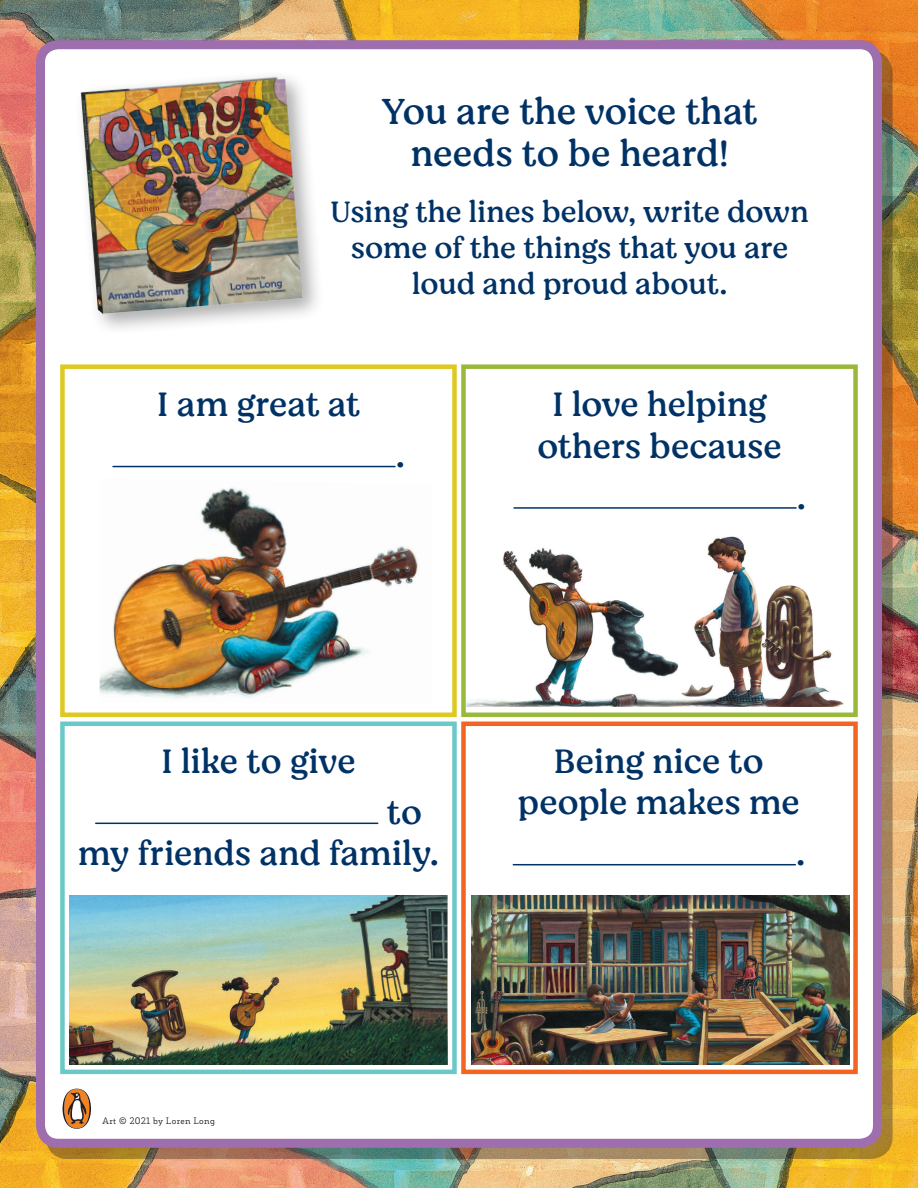
<style>
.page{position:relative;width:918px;height:1188px;background:#fff}
.page>*{position:absolute;margin:0;border:0;box-sizing:border-box;transform-origin:0 0}
.t1{font:36.9px/41.8px "Moranga";letter-spacing:.005em;color:#003266;text-align:center}
.t2{font:34.5px/41.4px "Moranga";color:#003266;text-align:center}
.t3{font:30px/36px "Moranga";color:#003266;text-align:center}
.t4{font:9px "Decour Soft";letter-spacing:.04em;color:#231f20}
</style>
<div class="page">
<img style="left:0;top:0;width:918px;height:1188px">
<div style="left:46px;top:51px;width:847px;height:1107px;background:#231f20;opacity:.37"></div>
<div style="left:40px;top:45px;width:838px;height:1098px;background:#fff;border-radius:18px"></div>
<div style="left:36px;top:40px;width:846px;height:1108px;border:9px solid #9f6eae;border-radius:18px"></div>
<div style="left:74px;top:69px;width:250px;height:266px;background:#231f20;opacity:.37"></div>
<img style="left:77px;top:73px;width:232px;height:244px">
<svg style="left:63px;top:1089px;width:28px;height:40px"></svg>
<div style="left:60px;top:364px;width:397px;height:353px;background:#fff;border:4px solid #dec822"></div>
<div style="left:461px;top:722px;width:397px;height:352px;background:#fff;border:4px solid #f36421"></div>
<div style="left:60px;top:722px;width:397px;height:352px;background:#fff;border:4px solid #6ac8c7"></div>
<hr style="left:113px;top:466px;width:282px;height:1px;background:#003266">
<hr style="left:96px;top:823px;width:282px;height:1px;background:#003266">
<hr style="left:513px;top:864px;width:282px;height:1px;background:#003266">
<div style="left:461px;top:364px;width:397px;height:353px;background:#fff;border:4px solid #9ab93b"></div>
<img style="left:467px;top:536px;width:377px;height:170px">
<hr style="left:514px;top:507px;width:282px;height:2px;background:#003266">
<img style="left:100px;top:487px;width:318px;height:212px">
<img style="left:471px;top:895px;width:378px;height:169px">
<img style="left:69px;top:895px;width:378px;height:169px">
<p class="t1" style="left:382px;top:90px;width:376px">You are the voice that needs to be heard!</p>
<p class="t3" style="left:330px;top:193px;width:480px">Using the lines below, write down some of the things that you are loud and proud about.</p>
<p class="t2" style="left:157px;top:383px;width:204px">I am great at</p>
<p class="t2" style="left:396px;top:434px;width:10px">.</p>
<p class="t2" style="left:537px;top:383px;width:246px">I love helping others because</p>
<p class="t2" style="left:797px;top:476px;width:10px">.</p>
<p class="t2" style="left:161px;top:740px;width:196px">I like to give</p>
<p class="t2" style="left:78px;top:791px;width:362px;text-align:left;text-indent:309px">to my friends and family.</p>
<p class="t2" style="left:518px;top:740px;width:283px">Being nice to people makes me</p>
<p class="t2" style="left:796px;top:832px;width:10px">.</p>
<p class="t4" style="left:103px;top:1115px;width:114px">Art © 2021 by Loren Long</p>
</div>
